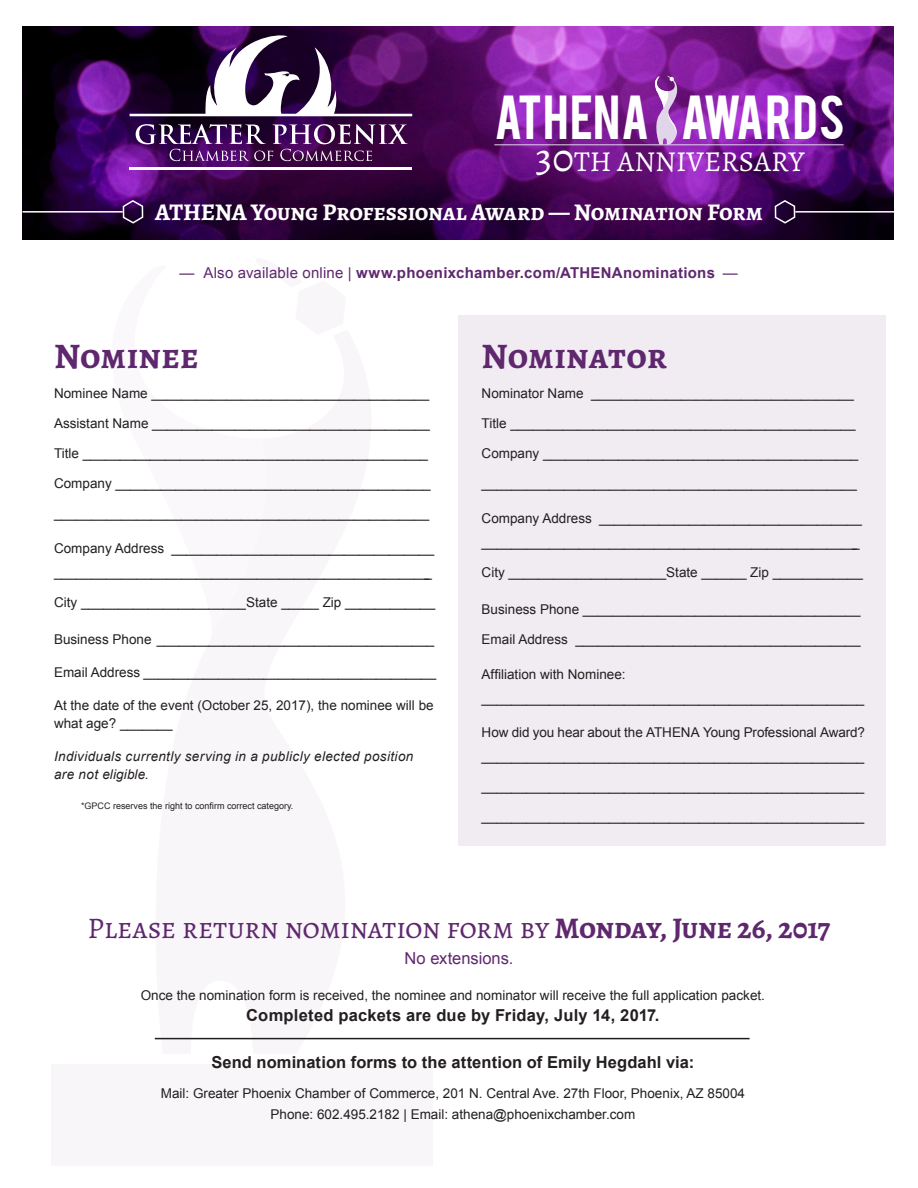
<style>
.page{position:relative;width:918px;height:1188px;background:#fff}
.page>*{position:absolute;margin:0;border:0;box-sizing:border-box;transform-origin:0 0}
.t1{font:48.75px "Bebas";letter-spacing:.015em;color:#fff}
.t2{font:700 36px "Alegreya SC";letter-spacing:.005em;color:#5f286e}
.t3{font:30px "Alegreya SC";letter-spacing:-.01em;color:#5f286e}
.t4{font:28.95px "Alegreya";color:#fff}
.t5{font:700 24px "Alegreya SC";letter-spacing:-.015em;color:#fff}
.t6{font:700 16.5px "Arial";letter-spacing:.005em;color:#231f20}
.t7{font:16.5px "Arial";color:#5f286e}
.t8{font:700 15px "Arial";letter-spacing:.02em;color:#5f286e}
.t9{font:13.5px/18px "Arial";color:#231f20}
.t10{font:italic 13.5px/18px "Arial";letter-spacing:.025em;color:#231f20}
.t11{font:9px "Arial";color:#231f20}
.s1{font-size:40.5px}
.s2{font-weight:400}
.s3{font-weight:700}
</style>
<div class="page">
<img style="left:22px;top:26px;width:872px;height:213px">
<svg style="left:130px;top:35px;width:282px;height:81px"></svg>
<hr style="left:130px;top:167px;width:282px;height:3px;background:#fff">
<svg style="left:136px;top:124px;width:272px;height:37px;background:#61366f"></svg>
<svg style="left:652px;top:75px;width:30px;height:69px;background:#ab6cbd"></svg>
<hr style="left:494px;top:144px;width:350px;height:1px;background:#e0d5e9">
<div style="left:51px;top:1064px;width:382px;height:102px;background:#f8f6f9"></div>
<hr style="left:22px;top:211px;width:101px;height:2px;background:#fff">
<svg style="left:122px;top:199px;width:22px;height:26px"></svg>
<hr style="left:795px;top:211px;width:100px;height:2px;background:#fff">
<svg style="left:774px;top:199px;width:22px;height:25px"></svg>
<div style="left:458px;top:316px;width:428px;height:530px;background:#f1ecf2"></div>
<hr style="left:155px;top:1038px;width:595px;height:1px;background:#231f20">
<h1 class="t1" style="left:494px;top:82px;width:352px">ATHENA AWARDS</h1>
<h3 class="t4" style="left:536px;top:144px;width:270px"><span class="s1">30</span>TH ANNIVERSARY</h3>
<h3 class="t5" style="left:155px;top:196px;width:609px">ATHENA Young Professional Award — Nomination Form</h3>
<p class="t8" style="left:180px;top:262px;width:560px"><span class="s2">— Also available online |</span> www.phoenixchamber.com/ATHENAnominations <span class="s2">—</span></p>
<p class="t2" style="left:54px;top:333px;width:146px">Nominee</p>
<p class="t9" style="left:54px;top:385px;width:377px">Nominee Name _____________________________________</p>
<p class="t9" style="left:54px;top:415px;width:378px">Assistant Name _____________________________________</p>
<p class="t9" style="left:54px;top:445px;width:376px">Title ______________________________________________</p>
<p class="t9" style="left:54px;top:475px;width:378px">Company __________________________________________</p>
<p class="t9" style="left:54px;top:505px;width:377px">__________________________________________________</p>
<p class="t9" style="left:54px;top:539px;width:382px">Company Address ___________________________________</p>
<p class="t9" style="left:54px;top:563px;width:380px">___________________________________________________</p>
<p class="t9" style="left:54px;top:593px;width:383px">City ______________________State _____ Zip ____________</p>
<p class="t9" style="left:54px;top:631px;width:382px">Business Phone _____________________________________</p>
<p class="t9" style="left:54px;top:664px;width:384px">Email Address _______________________________________</p>
<p class="t9" style="left:54px;top:697px;width:381px">At the date of the event (October 25, 2017), the nominee will be what age? _______</p>
<p class="t10" style="left:54px;top:748px;width:361px">Individuals currently serving in a publicly elected position are not eligible.</p>
<p class="t11" style="left:81px;top:800px;width:214px">*GPCC reserves the right to confirm correct category.</p>
<p class="t2" style="left:482px;top:333px;width:187px">Nominator</p>
<p class="t9" style="left:482px;top:385px;width:374px">Nominator Name ___________________________________</p>
<p class="t9" style="left:482px;top:415px;width:376px">Title ______________________________________________</p>
<p class="t9" style="left:482px;top:445px;width:378px">Company __________________________________________</p>
<p class="t9" style="left:482px;top:475px;width:377px">__________________________________________________</p>
<p class="t9" style="left:482px;top:509px;width:382px">Company Address ___________________________________</p>
<p class="t9" style="left:482px;top:533px;width:380px">___________________________________________________</p>
<p class="t9" style="left:482px;top:563px;width:383px">City _____________________State ______ Zip ____________</p>
<p class="t9" style="left:482px;top:601px;width:381px">Business Phone _____________________________________</p>
<p class="t9" style="left:482px;top:631px;width:381px">Email Address ______________________________________</p>
<p class="t9" style="left:482px;top:665px;width:146px">Affiliation with Nominee:</p>
<p class="t9" style="left:482px;top:689px;width:384px">___________________________________________________</p>
<p class="t9" style="left:482px;top:724px;width:385px">How did you hear about the ATHENA Young Professional Award?</p>
<p class="t9" style="left:482px;top:748px;width:384px">___________________________________________________</p>
<p class="t9" style="left:482px;top:778px;width:384px">___________________________________________________</p>
<p class="t9" style="left:482px;top:808px;width:384px">___________________________________________________</p>
<p class="t3" style="left:88px;top:909px;width:744px">Please return nomination form by <span class="s3">Monday, June 26, 2017</span></p>
<p class="t7" style="left:405px;top:948px;width:110px">No extensions.</p>
<p class="t9" style="left:141px;top:987px;width:626px">Once the nomination form is received, the nominee and nominator will receive the full application packet.</p>
<p class="t6" style="left:246px;top:1005px;width:415px">Completed packets are due by Friday, July 14, 2017.</p>
<p class="t6" style="left:212px;top:1051px;width:484px">Send nomination forms to the attention of Emily Hegdahl via:</p>
<p class="t9" style="left:161px;top:1084px;width:586px">Mail: Greater Phoenix Chamber of Commerce, 201 N. Central Ave. 27th Floor, Phoenix, AZ 85004</p>
<p class="t9" style="left:271px;top:1105px;width:366px">Phone: 602.495.2182 | Email: athena@phoenixchamber.com</p>
</div>
